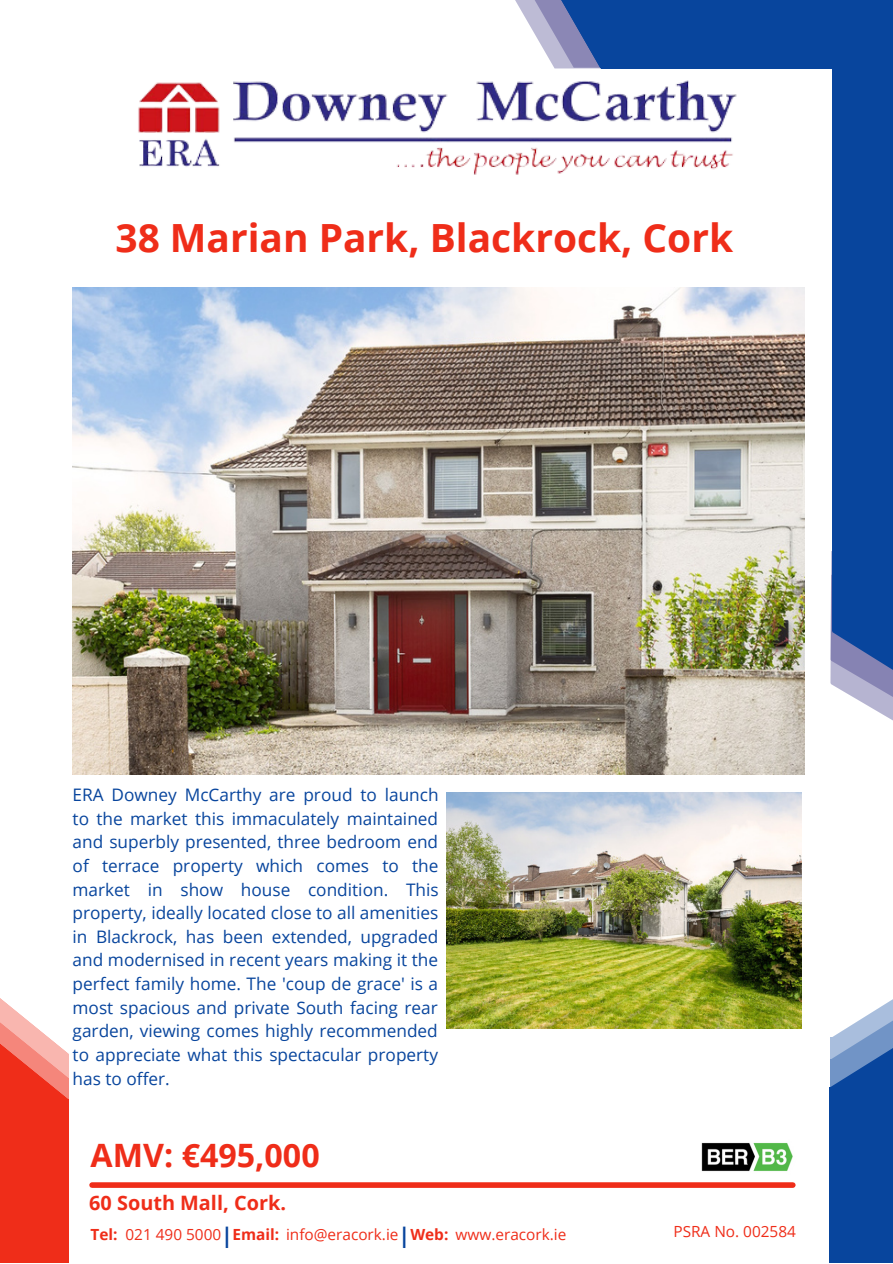
<style>
.page{position:relative;width:893px;height:1264px;background:#fff}
.page>*{position:absolute;margin:0;border:0;box-sizing:border-box;transform-origin:0 0}
.t1{font:700 38.85px "Open Sans";color:#ef2d19}
.t2{font:700 32.25px "Open Sans";color:#ef2d19}
.t3{font:700 21.3px "Open Sans";color:#08459d}
.t4{font:700 19.8px "Open Sans";color:#ef2d19}
.t5{font:17.25px/23.5px "Open Sans";color:#08459d;text-align:justify}
.t6{font:15.3px "Open Sans";color:#ef2d19}
.t7{font:700 15.3px "Open Sans";color:#ef2d19}
</style>
<div class="page">
<svg style="left:515px;top:0;width:13px;height:22px"></svg>
<svg style="left:528px;top:0;width:27px;height:47px"></svg>
<div style="left:601px;top:0;width:291px;height:69px;background:#08459d"></div>
<svg style="left:830px;top:604px;width:62px;height:116px"></svg>
<div style="left:831px;top:0;width:61px;height:631px;background:#08459d"></div>
<svg style="left:831px;top:572px;width:61px;height:119px;fill:#08459d"></svg>
<div style="left:92px;top:1182px;width:700px;height:5px;background:#ef2d19"></div>
<img style="left:138px;top:47px;width:599px;height:128px">
<svg style="left:555px;top:0;width:102px;height:68px"></svg>
<img style="left:73px;top:287px;width:731px;height:487px">
<div style="left:0;top:1054px;width:69px;height:208px;background:#ef2d19"></div>
<svg style="left:0;top:998px;width:69px;height:101px"></svg>
<div style="left:830px;top:1037px;width:62px;height:225px;background:#08459d"></div>
<svg style="left:830px;top:1000px;width:62px;height:87px"></svg>
<img style="left:446px;top:792px;width:355px;height:236px">
<img style="left:701px;top:1142px;width:92px;height:30px">
<p class="t1" style="left:115px;top:210px;width:619px">38 Marian Park, Blackrock, Cork</p>
<p class="t5" style="left:73px;top:782px;width:367px">ERA Downey McCarthy are proud to launch to the market this immaculately maintained and superbly presented, three bedroom end of terrace property which comes to the market in show house condition. This property, ideally located close to all amenities in Blackrock, has been extended, upgraded and modernised in recent years making it the perfect family home. The 'coup de grace' is a most spacious and private South facing rear garden, viewing comes highly recommended to appreciate what this spectacular property has to offer.</p>
<p class="t2" style="left:91px;top:1132px;width:230px">AMV: €495,000</p>
<p class="t4" style="left:89px;top:1189px;width:198px">60 South Mall, Cork.</p>
<p class="t7" style="left:91px;top:1223px;width:29px">Tel:</p>
<p class="t6" style="left:125px;top:1223px;width:97px">021 490 5000</p>
<p class="t3" style="left:221px;top:1219px;width:13px">|</p>
<p class="t7" style="left:232px;top:1223px;width:48px">Email:</p>
<p class="t6" style="left:286px;top:1223px;width:114px">info@eracork.ie</p>
<p class="t3" style="left:398px;top:1219px;width:13px">|</p>
<p class="t7" style="left:410px;top:1223px;width:39px">Web:</p>
<p class="t6" style="left:455px;top:1223px;width:112px">www.eracork.ie</p>
<p class="t6" style="left:673px;top:1220px;width:124px">PSRA No. 002584</p>
</div>
